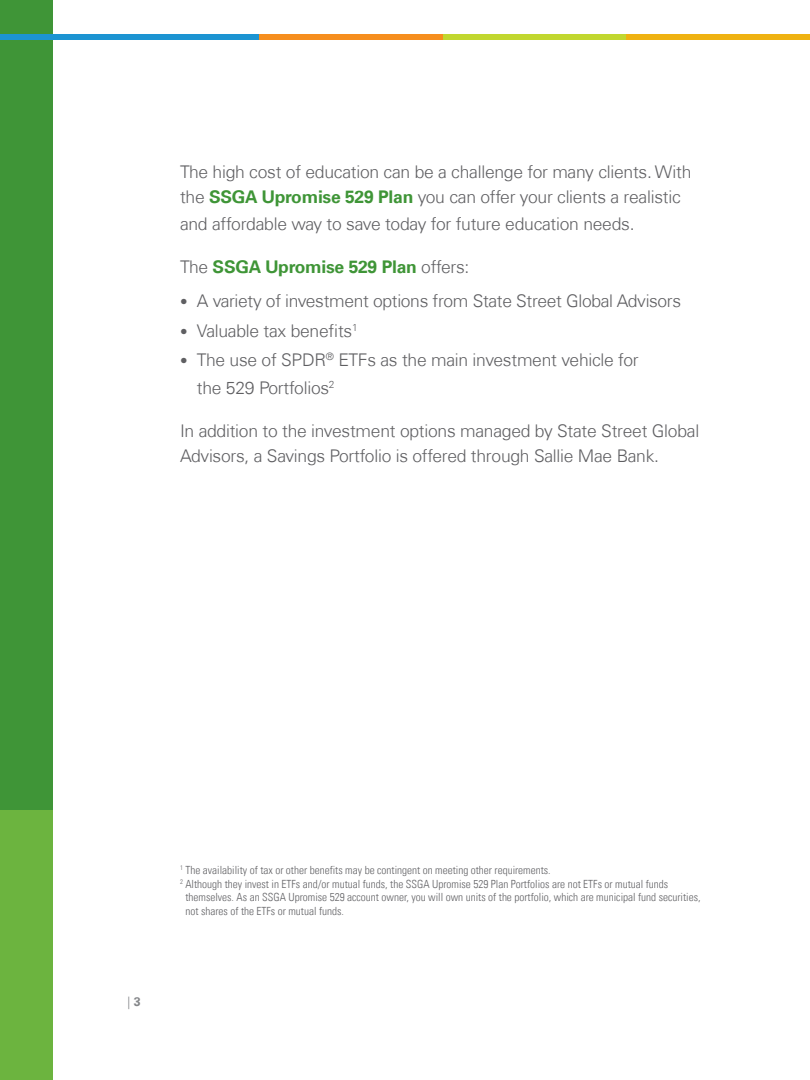
<style>
.page{position:relative;width:810px;height:1080px;background:#fff}
.page>*{position:absolute;margin:0;border:0;box-sizing:border-box;transform-origin:0 0}
.Body_Text{font:300 17.5px/25px "Univers Com 45";letter-spacing:-.015em;color:#5f5f62}
.Body_Text-2{font:700 17.5px "Univers Com 65";letter-spacing:-.015em;color:#3f9537}
.t1{font:300 12.5px "Univers Com 45";color:#848689}
.Footnote_8pt{font:11.25px/13.8px "Univers Com 47 Light Cond";color:#636366}
.s1{font-family:"Univers Com 65";font-weight:700;color:#3f9537}
.s2{font-family:"Univers Com 45";font-weight:300;color:#5f5f62}
.s3{font-size:15px}
.s4{font-family:"Univers Com 65";font-weight:700}
</style>
<div class="page">
<div style="left:0;top:0;width:52px;height:810px;background:#3f9537"></div>
<div style="left:0;top:810px;width:52px;height:270px;background:#6cb43f"></div>
<div style="left:0;top:34px;width:259px;height:5px;background:#1c94d2"></div>
<div style="left:259px;top:34px;width:184px;height:5px;background:#f68e1e"></div>
<div style="left:443px;top:34px;width:184px;height:5px;background:#c1d72f"></div>
<div style="left:626px;top:34px;width:184px;height:5px;background:#efb211"></div>
<p class="Body_Text" style="left:180px;top:159px;width:513px">The high cost of education can be a challenge for many clients. With the <span class="s1">SSGA Upromise 529 Plan</span> you can offer your clients a realistic</p>
<p class="Body_Text" style="left:180px;top:211px;width:456px">and affordable way to save today for future education needs.</p>
<p class="Body_Text-2" style="left:180px;top:257px;width:291px"><span class="s2">The</span> SSGA Upromise 529 Plan <span class="s2">offers:</span></p>
<p class="Body_Text" style="left:180px;top:288px;width:503px"><span class="s3">•</span> A variety of investment options from State Street Global Advisors</p>
<p class="Body_Text" style="left:180px;top:318px;width:179px"><span class="s3">•</span> Valuable tax benefits<sup>1</sup></p>
<p class="Body_Text" style="left:197px;top:346px;width:443px;line-height:27.5px;text-indent:-17px"><span class="s3">•</span> The use of SPDR<sup>®</sup> ETFs as the main investment vehicle for the 529 Portfolios<sup>2</sup></p>
<p class="Body_Text" style="left:180px;top:418px;width:521px">In addition to the investment options managed by State Street Global<br>Advisors, a Savings Portfolio is offered through Sallie Mae Bank.</p>
<p class="t1" style="left:128px;top:994px;width:15px">| <span class="s4">3</span></p>
<p class="Footnote_8pt" style="left:180px;top:863px;width:372px"><sup>1</sup> The availability of tax or other benefits may be contingent on meeting other requirements.</p>
<p class="Footnote_8pt" style="left:185px;top:877px;width:517px;text-indent:-5px"><sup>2</sup> Although they invest in ETFs and/or mutual funds, the SSGA Upromise 529 Plan Portfolios are not ETFs or mutual funds themselves. As an SSGA Upromise 529 account owner, you will own units of the portfolio, which are municipal fund securities, not shares of the ETFs or mutual funds.</p>
</div>
